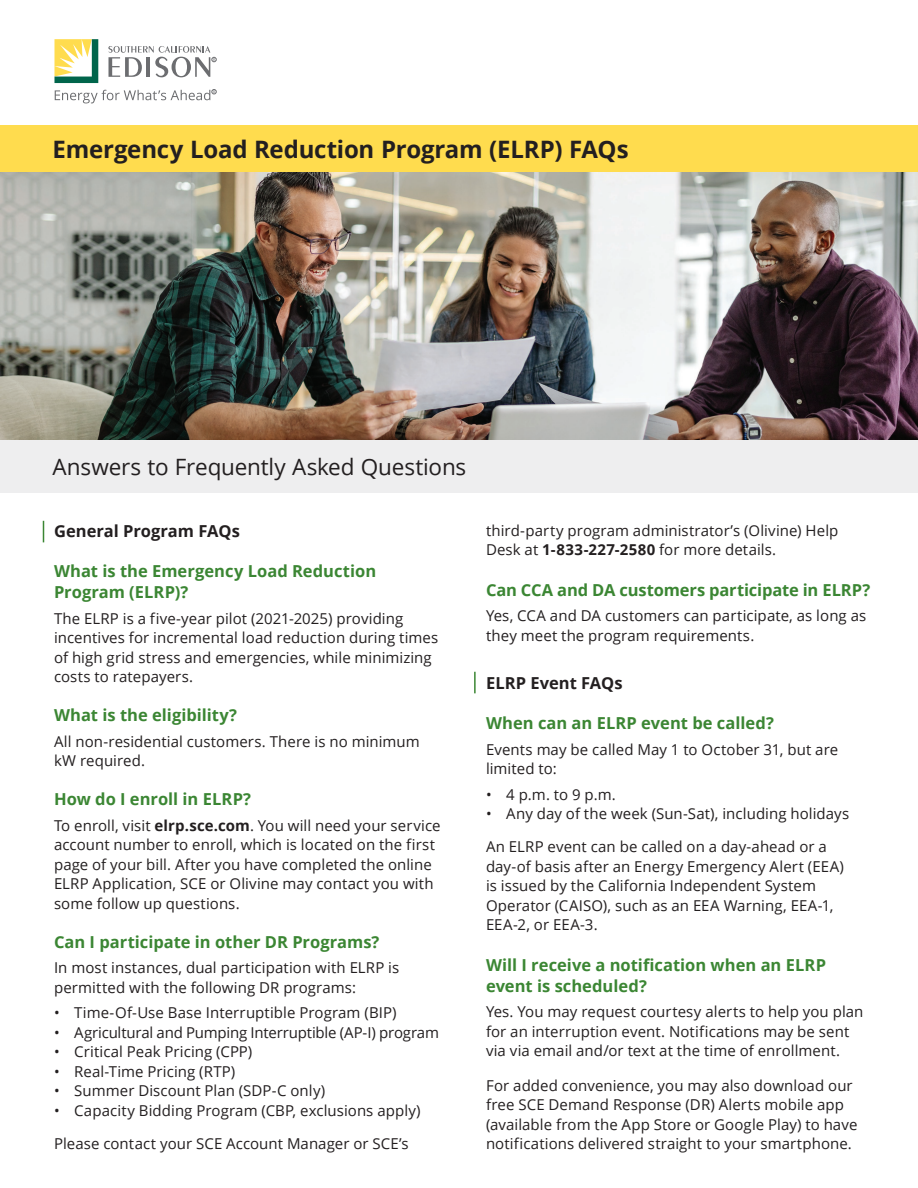
<style>
.page{position:relative;width:918px;height:1188px;background:#fff}
.page>*{position:absolute;margin:0;border:0;box-sizing:border-box;transform-origin:0 0}
.t1{font:700 24px "Open Sans";letter-spacing:-.01em;color:#231f20}
.t2{font:22.5px "Open Sans";letter-spacing:-.01em;color:#231f20}
.t3{font:700 16.5px/21px "Open Sans";color:#3b8633}
.t4{font:700 16.5px "Open Sans";color:#231f20}
.t5{font:15px/19.5px "Open Sans";letter-spacing:.005em;color:#231f20}
.t6{font:15px "Open Sans";letter-spacing:-.015em;color:#231f20}
.s1{font-weight:700}
</style>
<div class="page">
<hr style="left:474px;top:672px;width:2px;height:21px;background:#3b8633">
<svg style="left:43px;top:521px;width:1px;height:21px"></svg>
<div style="left:0;top:439px;width:918px;height:53px;background:#eeeeef"></div>
<div style="left:0;top:125px;width:918px;height:49px;background:#ffdc4e"></div>
<svg style="left:54px;top:39px;width:44px;height:44px"></svg>
<svg style="left:108px;top:46px;width:108px;height:31px"></svg>
<svg style="left:55px;top:89px;width:161px;height:14px"></svg>
<img style="left:0;top:173px;width:918px;height:267px">
<h1 class="t1" style="left:52px;top:132px;width:578px">Emergency Load Reduction Program (ELRP) FAQs</h1>
<h2 class="t2" style="left:52px;top:451px;width:415px">Answers to Frequently Asked Questions</h2>
<h3 class="t4" style="left:54px;top:519px;width:187px">General Program FAQs</h3>
<h4 class="t3" style="left:54px;top:560px;width:324px">What is the Emergency Load Reduction<br>Program (ELRP)?</h4>
<p class="t5" style="left:54px;top:608px;width:386px">The ELRP is a five-year pilot (2021-2025) providing incentives for incremental load reduction during times of high grid stress and emergencies, while minimizing costs to ratepayers.</p>
<h4 class="t3" style="left:54px;top:704px;width:185px">What is the eligibility?</h4>
<p class="t5" style="left:54px;top:731px;width:367px">All non-residential customers. There is no minimum kW required.</p>
<h4 class="t3" style="left:54px;top:788px;width:199px">How do I enroll in ELRP?</h4>
<p class="t5" style="left:54px;top:815px;width:388px">To enroll, visit <span class="s1">elrp.sce.com</span>. You will need your service account number to enroll, which is located on the first page of your bill. After you have completed the online ELRP Application, SCE or Olivine may contact you with some follow up questions.</p>
<h4 class="t3" style="left:54px;top:931px;width:327px">Can I participate in other DR Programs?</h4>
<p class="t5" style="left:54px;top:958px;width:347px">In most instances, dual participation with ELRP is permitted with the following DR programs:</p>
<p class="t5" style="left:54px;top:1003px;width:344px">• Time-Of-Use Base Interruptible Program (BIP)</p>
<p class="t6" style="left:54px;top:1022px;width:386px">• Agricultural and Pumping Interruptible (AP-I) program</p>
<p class="t5" style="left:54px;top:1042px;width:200px">• Critical Peak Pricing (CPP)</p>
<p class="t5" style="left:54px;top:1061px;width:183px">• Real-Time Pricing (RTP)</p>
<p class="t5" style="left:54px;top:1081px;width:273px">• Summer Discount Plan (SDP-C only)</p>
<p class="t5" style="left:54px;top:1100px;width:368px">• Capacity Bidding Program (CBP, exclusions apply)</p>
<p class="t5" style="left:54px;top:1133px;width:356px">Please contact your SCE Account Manager or SCE’s</p>
<p class="t5" style="left:486px;top:520px;width:354px">third-party program administrator’s (Olivine) Help<br>Desk at <span class="s1">1-833-227-2580</span> for more details.</p>
<h4 class="t3" style="left:486px;top:579px;width:386px">Can CCA and DA customers participate in ELRP?</h4>
<p class="t5" style="left:486px;top:605px;width:382px">Yes, CCA and DA customers can participate, as long as they meet the program requirements.</p>
<h3 class="t4" style="left:486px;top:671px;width:138px">ELRP Event FAQs</h3>
<h4 class="t3" style="left:486px;top:712px;width:289px">When can an ELRP event be called?</h4>
<p class="t5" style="left:486px;top:739px;width:354px">Events may be called May 1 to October 31, but are limited to:</p>
<p class="t5" style="left:486px;top:784px;width:131px">• 4 p.m. to 9 p.m.</p>
<p class="t5" style="left:486px;top:803px;width:365px">• Any day of the week (Sun-Sat), including holidays</p>
<p class="t5" style="left:486px;top:836px;width:359px">An ELRP event can be called on a day-ahead or a day-of basis after an Energy Emergency Alert (EEA) is issued by the California Independent System Operator (CAISO), such as an EEA Warning, EEA-1, EEA-2, or EEA-3.</p>
<h4 class="t3" style="left:486px;top:954px;width:342px">Will I receive a notification when an ELRP event is scheduled?</h4>
<p class="t5" style="left:486px;top:1001px;width:379px">Yes. You may request courtesy alerts to help you plan for an interruption event. Notifications may be sent via via email and/or text at the time of enrollment.</p>
<p class="t5" style="left:486px;top:1075px;width:373px">For added convenience, you may also download our free SCE Demand Response (DR) Alerts mobile app (available from the App Store or Google Play) to have notifications delivered straight to your smartphone.</p>
</div>
